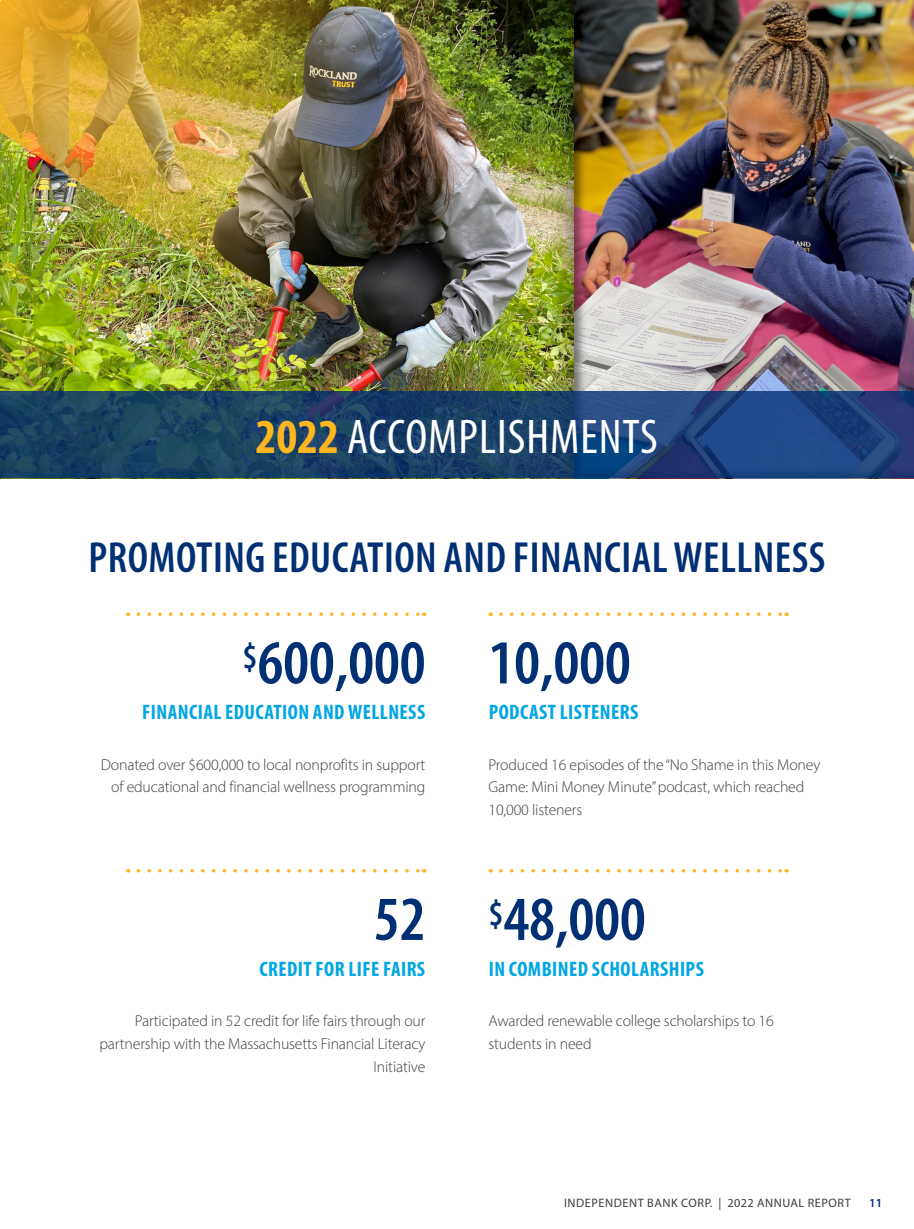
<style>
.page{position:relative;width:914px;height:1229px;background:#fff}
.page>*{position:absolute;margin:0;border:0;box-sizing:border-box;transform-origin:0 0}
.Pull_Quotes_-_blue{font:600 condensed 63px "Myriad Pro";color:#002f73}
.Pull_Quotes_-_blue-2{font:600 condensed 63px "Myriad Pro";color:#002f73}
.Pull_Quotes_-_blue-3{font:condensed 49px "Myriad Pro";letter-spacing:.02em;color:#fff}
.Comm_Report_Titles{font:600 condensed 43.75px "Myriad Pro";letter-spacing:.01em;color:#002f73}
.Pull_Quotes_-_blue-4{font:700 condensed 21px "Myriad Pro";letter-spacing:.02em;color:#00a6e4}
.Body_Copy{font:300 15.75px/22.8px "Myriad Pro";letter-spacing:-.01em;color:#3e3e3f;text-align:right}
.t1{font:12.25px "Myriad Pro";letter-spacing:.045em;color:#3e3e3f}
.t2{font:600 12.25px "Myriad Pro";color:#002f73}
.s1{font-weight:700;color:#ffb620}
.s2{font-style:inherit}
</style>
<div class="page">
<div style="left:0;top:0;width:576px;height:478px;background:#231f20;opacity:.5"></div>
<div style="left:574px;top:0;width:340px;height:478px;background:#231f20;opacity:.5"></div>
<img style="left:14px;top:0;width:530px;height:336px">
<img style="left:0;top:0;width:14px;height:479px">
<svg style="left:0;top:391px;width:914px;height:87px;background:#1a426d"></svg>
<svg style="left:138px;top:612px;width:280px;height:4px"></svg>
<svg style="left:501px;top:612px;width:279px;height:4px"></svg>
<svg style="left:501px;top:869px;width:279px;height:3px"></svg>
<svg style="left:138px;top:869px;width:280px;height:3px"></svg>
<p class="Pull_Quotes_-_blue-3" style="left:255px;top:407px;width:404px"><span class="s1">2022</span> ACCOMPLISHMENTS</p>
<p class="Comm_Report_Titles" style="left:89px;top:530px;width:738px">PROMOTING EDUCATION AND FINANCIAL WELLNESS</p>
<h1 class="Pull_Quotes_-_blue" style="left:242px;top:623px;width:184px"><sup>$</sup><span class="s2">600</span>,000</h1>
<p class="Pull_Quotes_-_blue-4" style="left:142px;top:699px;width:284px">FINANCIAL EDUCATION AND WELLNESS</p>
<p class="Body_Copy" style="left:101px;top:753px;width:326px">Donated over $600,000 to local nonprofits in support of educational and financial wellness programming</p>
<p class="Pull_Quotes_-_blue-2" style="left:374px;top:880px;width:53px">52</p>
<p class="Pull_Quotes_-_blue-4" style="left:259px;top:955px;width:167px">CREDIT FOR LIFE FAIRS</p>
<p class="Body_Copy" style="left:99px;top:1009px;width:327px">Participated in 52 credit for life fairs through our partnership with the Massachusetts Financial Literacy<br>Initiative</p>
<h1 class="Pull_Quotes_-_blue" style="left:488px;top:623px;width:144px"><span class="s2">10</span>,000</h1>
<h3 class="Pull_Quotes_-_blue-4" style="left:488px;top:699px;width:151px">PODCAST LISTENERS</h3>
<p class="Body_Copy" style="left:488px;top:753px;width:333px;text-align:left">Produced 16 episodes of the “No Shame in this Money<br>Game: Mini Money Minute” podcast, which reached<br>10,000 listeners</p>
<p class="Pull_Quotes_-_blue" style="left:488px;top:880px;width:159px"><sup>$</sup><span class="s2">48</span>,000</p>
<p class="Pull_Quotes_-_blue-4" style="left:488px;top:955px;width:217px">IN COMBINED SCHOLARSHIPS</p>
<p class="Body_Copy" style="left:488px;top:1009px;width:287px;text-align:left">Awarded renewable college scholarships to 16 students in need</p>
<p class="t1" style="left:564px;top:1195px;width:288px">INDEPENDENT BANK CORP. | 2022 ANNUAL REPORT</p>
<p class="t2" style="left:869px;top:1194px;width:15px">11</p>
</div>
